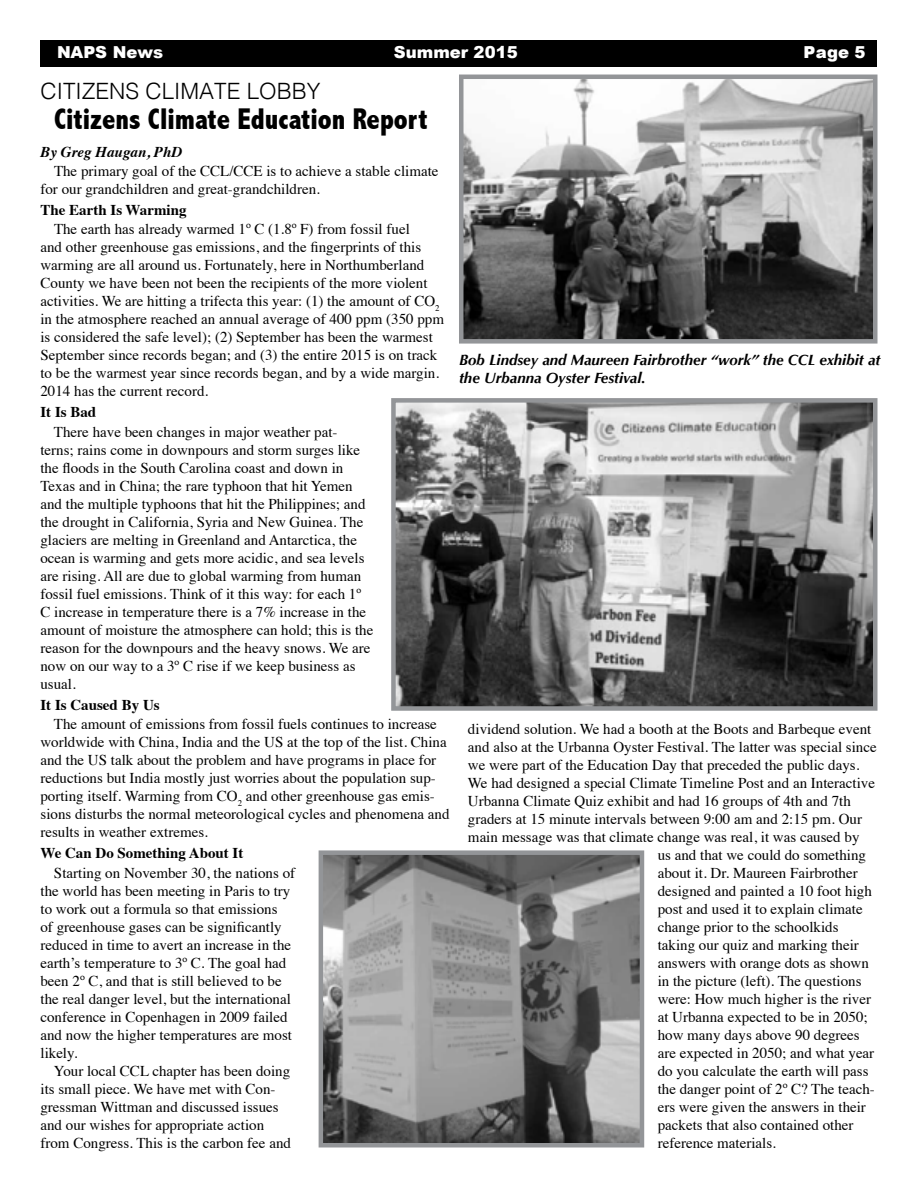
<style>
.page{position:relative;width:918px;height:1188px;background:#fff}
.page>*{position:absolute;margin:0;border:0;box-sizing:border-box;transform-origin:0 0}
.t1{font:800 condensed 30px "Abadi";color:#000;scale:.95 1}
.t2{font:300 22.5px "Helvetica";color:#000}
.t3{font:900 16.5px "Arial";color:#fff}
.t4{font:15px/18px "Times";color:#000}
.t5{font:italic 700 15px/18px "Optima";color:#000}
.t6{font:700 15px "Times";color:#000}
.t7{font:italic 700 15px "Times";color:#000}
</style>
<div class="page">
<div style="left:40px;top:40px;width:838px;height:28px;background:#000"></div>
<img style="left:324px;top:855px;width:315px;height:288px">
<div style="left:319px;top:850px;width:325px;height:298px;border:4px solid #939598"></div>
<img style="left:396px;top:403px;width:477px;height:303px">
<div style="left:391px;top:398px;width:487px;height:313px;border:4px solid #939598"></div>
<img style="left:464px;top:80px;width:409px;height:259px">
<div style="left:459px;top:75px;width:419px;height:269px;border:4px solid #939598"></div>
<p class="t3" style="left:57px;top:40px;width:108px">NAPS News</p>
<p class="t3" style="left:394px;top:40px;width:125px">Summer 2015</p>
<p class="t3" style="left:803px;top:40px;width:64px">Page 5</p>
<h2 class="t2" style="left:40px;top:72px;width:282px">CITIZENS CLIMATE LOBBY</h2>
<h1 class="t1" style="left:54px;top:101px;width:395px">Citizens Climate Education Report</h1>
<p class="t7" style="left:40px;top:138px;width:143px">By Greg Haugan, PhD</p>
<p class="t4" style="left:40px;top:160px;width:400px;text-indent:14px">The primary goal of the CCL/CCE is to achieve a stable climate for our grandchildren and great-grandchildren.</p>
<p class="t6" style="left:40px;top:195px;width:148px">The Earth Is Warming</p>
<p class="t4" style="left:40px;top:219px;width:405px;text-indent:14px">The earth has already warmed 1º C (1.8º F) from fossil fuel<br>and other greenhouse gas emissions, and the fingerprints of this warming are all around us. Fortunately, here in Northumberland County we have been not been the recipients of the more violent activities. We are hitting a trifecta this year: (1) the amount of CO<sub>2 </sub>in the atmosphere reached an annual average of 400 ppm (350 ppm is considered the safe level); (2) September has been the warmest September since records began; and (3) the entire 2015 is on track to be the warmest year since records began, and by a wide margin.<br>2014 has the current record.</p>
<p class="t6" style="left:40px;top:398px;width:57px">It Is Bad</p>
<p class="t4" style="left:40px;top:421px;width:334px;text-indent:14px">There have been changes in major weather pat&shy;terns; rains come in downpours and storm surges like the floods in the South Carolina coast and down in Texas and in China; the rare typhoon that hit Yemen and the multiple typhoons that hit the Philippines; and the drought in California, Syria and New Guinea. The glaciers are melting in Greenland and Antarctica, the ocean is warming and gets more acidic, and sea levels are rising. All are due to global warming from human fossil fuel emissions. Think of it this way: for each 1º C increase in temperature there is a 7% increase in the amount of moisture the atmosphere can hold; this is the reason for the downpours and the heavy snows. We are now on our way to a 3º C rise if we keep business as usual.</p>
<p class="t6" style="left:40px;top:690px;width:121px">It Is Caused By Us</p>
<p class="t4" style="left:40px;top:714px;width:411px;text-indent:14px">The amount of emissions from fossil fuels continues to increase worldwide with China, India and the US at the top of the list. China and the US talk about the problem and have programs in place for reductions but India mostly just worries about the population sup&shy;porting itself. Warming from CO<sub>2</sub> and other greenhouse gas emis&shy;sions disturbs the normal meteorological cycles and phenomena and results in weather extremes.</p>
<p class="t6" style="left:40px;top:839px;width:204px">We Can Do Something About It</p>
<p class="t4" style="left:40px;top:862px;width:256px;text-indent:14px">Starting on November 30, the nations of the world has been meeting in Paris to try to work out a formula so that emissions<br>of greenhouse gases can be significantly reduced in time to avert an increase in the earth’s temperature to 3º C. The goal had been 2º C, and that is still believed to be the real danger level, but the international conference in Copenhagen in 2009 failed and now the higher temperatures are most likely.</p>
<p class="t4" style="left:40px;top:1060px;width:252px;text-indent:14px">Your local CCL chapter has been doing its small piece. We have met with Con&shy;gressman Wittman and discussed issues and our wishes for appropriate action from Congress. This is the carbon fee and</p>
<p class="t5" style="left:459px;top:350px;width:423px">Bob Lindsey and Maureen Fairbrother “work” the CCL exhibit at the Urbanna Oyster Festival.</p>
<p class="t4" style="left:468px;top:718px;width:405px">dividend solution. We had a booth at the Boots and Barbeque event</p>
<p class="t4" style="left:468px;top:736px;width:410px">and also at the Urbanna Oyster Festival. The latter was special since</p>
<p class="t4" style="left:468px;top:754px;width:393px">we were part of the Education Day that preceded the public days.</p>
<p class="t4" style="left:468px;top:772px;width:409px">We had designed a special Climate Timeline Post and an Interactive</p>
<p class="t4" style="left:468px;top:790px;width:384px">Urbanna Climate Quiz exhibit and had 16 groups of 4th and 7th</p>
<p class="t4" style="left:468px;top:808px;width:396px">graders at 15 minute intervals between 9:00 am and 2:15 pm. Our</p>
<p class="t4" style="left:468px;top:826px;width:393px">main message was that climate change was real, it was caused by</p>
<p class="t4" style="left:658px;top:844px;width:210px">us and that we could do something</p>
<p class="t4" style="left:658px;top:862px;width:201px">about it. Dr. Maureen Fairbrother</p>
<p class="t4" style="left:658px;top:880px;width:216px">designed and painted a 10 foot high</p>
<p class="t4" style="left:658px;top:898px;width:206px">post and used it to explain climate</p>
<p class="t4" style="left:658px;top:916px;width:182px">change prior to the schoolkids</p>
<p class="t4" style="left:658px;top:934px;width:203px">taking our quiz and marking their</p>
<p class="t4" style="left:658px;top:952px;width:213px">answers with orange dots as shown</p>
<p class="t4" style="left:658px;top:970px;width:205px">in the picture (left). The questions</p>
<p class="t4" style="left:658px;top:988px;width:215px">were: How much higher is the river</p>
<p class="t4" style="left:658px;top:1006px;width:211px">at Urbanna expected to be in 2050;</p>
<p class="t4" style="left:658px;top:1024px;width:204px">how many days above 90 degrees</p>
<p class="t4" style="left:658px;top:1042px;width:218px">are expected in 2050; and what year</p>
<p class="t4" style="left:658px;top:1060px;width:212px">do you calculate the earth will pass</p>
<p class="t4" style="left:658px;top:1078px;width:219px">the danger point of 2º C? The teach-</p>
<p class="t4" style="left:658px;top:1096px;width:210px">ers were given the answers in their</p>
<p class="t4" style="left:658px;top:1114px;width:197px">packets that also contained other</p>
<p class="t4" style="left:658px;top:1132px;width:120px">reference materials.</p>
</div>
